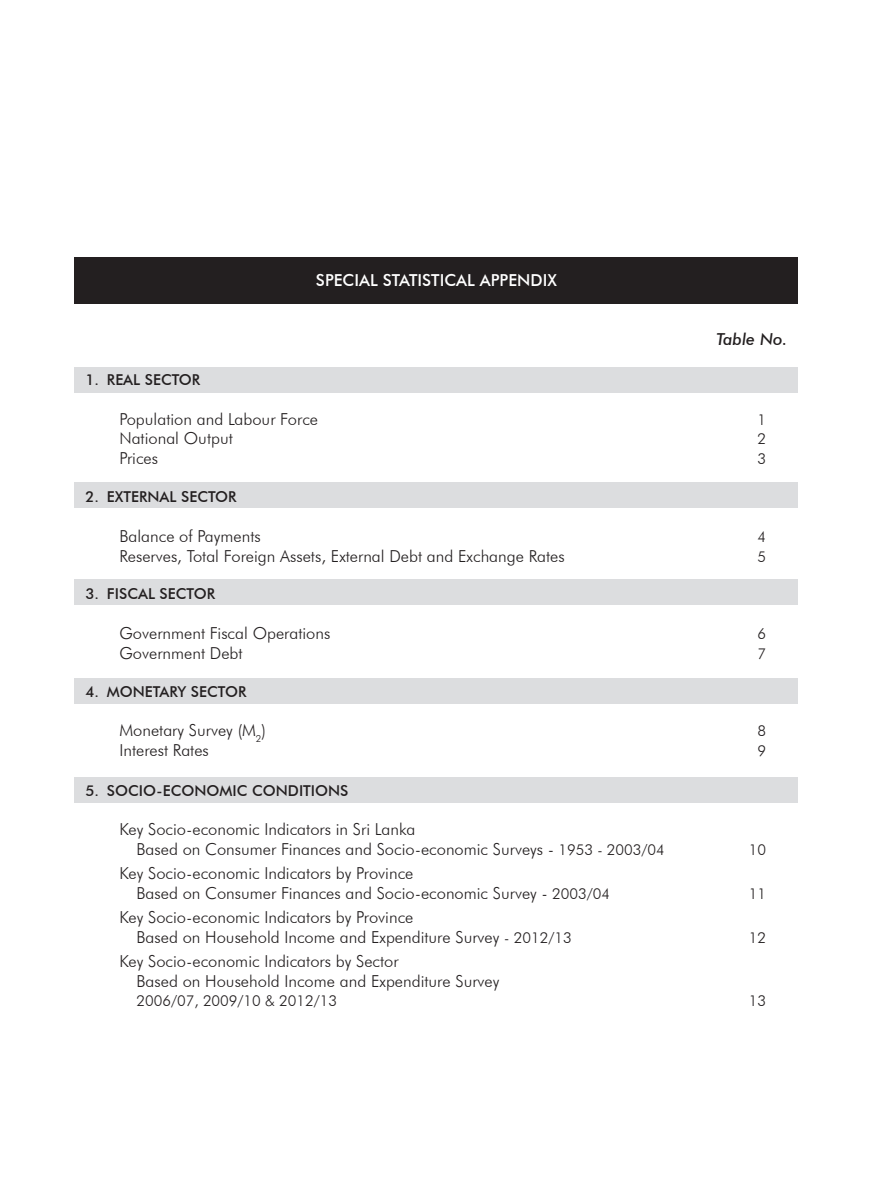
<style>
.page{position:relative;width:885px;height:1195px;background:#fff}
.page>*{position:absolute;margin:0;border:0;box-sizing:border-box;transform-origin:0 0}
.t1{font:300 16.5px/19.8px "Futura BT";color:#231f20}
.t2{font:500 16.5px "Futura BT";color:#fff}
.t3{font:italic 500 16.5px "Futura BT";color:#231f20}
.t4{font:500 15px "Futura BT";color:#231f20}
.t5{font:300 15px "Futura BT";color:#231f20}
.s1{font-size:15px}
</style>
<div class="page">
<div style="left:74px;top:367px;width:723px;height:26px;background:#dcdddf"></div>
<div style="left:74px;top:482px;width:723px;height:25px;background:#dcdddf"></div>
<div style="left:74px;top:579px;width:723px;height:26px;background:#dcdddf"></div>
<div style="left:74px;top:678px;width:723px;height:26px;background:#dcdddf"></div>
<div style="left:74px;top:777px;width:723px;height:26px;background:#dcdddf"></div>
<div style="left:74px;top:257px;width:723px;height:47px;background:#231f20"></div>
<p class="t2" style="left:316px;top:270px;width:242px">SPECIAL STATISTICAL APPENDIX</p>
<p class="t3" style="left:716px;top:330px;width:73px">Table No.</p>
<p class="t4" style="left:85px;top:371px;width:116px">1. REAL SECTOR</p>
<p class="t1" style="left:119px;top:409px;width:200px">Population and Labour Force</p>
<p class="t5" style="left:757px;top:410px;width:10px">1</p>
<p class="t1" style="left:119px;top:429px;width:115px">National Output</p>
<p class="t5" style="left:757px;top:430px;width:10px">2</p>
<p class="t1" style="left:119px;top:448px;width:40px">Prices</p>
<p class="t5" style="left:757px;top:450px;width:10px">3</p>
<p class="t4" style="left:85px;top:488px;width:153px">2. EXTERNAL SECTOR</p>
<p class="t1" style="left:119px;top:526px;width:143px">Balance of Payments</p>
<p class="t5" style="left:757px;top:527px;width:10px">4</p>
<p class="t1" style="left:119px;top:546px;width:446px">Reserves, Total Foreign Assets, External Debt and Exchange Rates</p>
<p class="t5" style="left:757px;top:547px;width:10px">5</p>
<p class="t4" style="left:85px;top:585px;width:131px">3. FISCAL SECTOR</p>
<p class="t1" style="left:119px;top:623px;width:212px">Government Fiscal Operations</p>
<p class="t5" style="left:757px;top:624px;width:10px">6</p>
<p class="t1" style="left:119px;top:643px;width:125px">Government Debt</p>
<p class="t5" style="left:757px;top:644px;width:10px">7</p>
<p class="t4" style="left:85px;top:682px;width:163px">4. MONETARY SECTOR</p>
<p class="t1" style="left:119px;top:720px;width:148px">Monetary Survey (M<sub>2</sub>)</p>
<p class="t5" style="left:757px;top:722px;width:10px">8</p>
<p class="t1" style="left:119px;top:740px;width:91px">Interest Rates</p>
<p class="t5" style="left:757px;top:741px;width:10px">9</p>
<p class="t4" style="left:85px;top:781px;width:264px">5. SOCIO-ECONOMIC CONDITIONS</p>
<p class="t1" style="left:136px;top:819px;width:530px;text-indent:-17px">Key Socio-economic Indicators in Sri Lanka<br>Based on Consumer Finances and Socio-economic Surveys - <span class="s1">1953 - 2003/04</span></p>
<p class="t5" style="left:748px;top:840px;width:19px">10</p>
<p class="t1" style="left:136px;top:863px;width:475px;text-indent:-17px">Key Socio-economic Indicators by Province<br>Based on Consumer Finances and Socio-economic Survey - <span class="s1">2003/04</span></p>
<p class="t1" style="left:136px;top:907px;width:437px;text-indent:-17px">Key Socio-economic Indicators by Province<br>Based on Household Income and Expenditure Survey <span class="s1">- 2012/13</span></p>
<p class="t5" style="left:748px;top:884px;width:19px">11</p>
<p class="t5" style="left:748px;top:928px;width:19px">12</p>
<p class="t1" style="left:136px;top:951px;width:364px;text-indent:-17px">Key Socio-economic Indicators by Sector<br>Based on Household Income and Expenditure Survey</p>
<p class="t5" style="left:136px;top:992px;width:202px">2006/07, 2009/10 &amp; 2012/13</p>
<p class="t5" style="left:748px;top:992px;width:19px">13</p>
</div>
